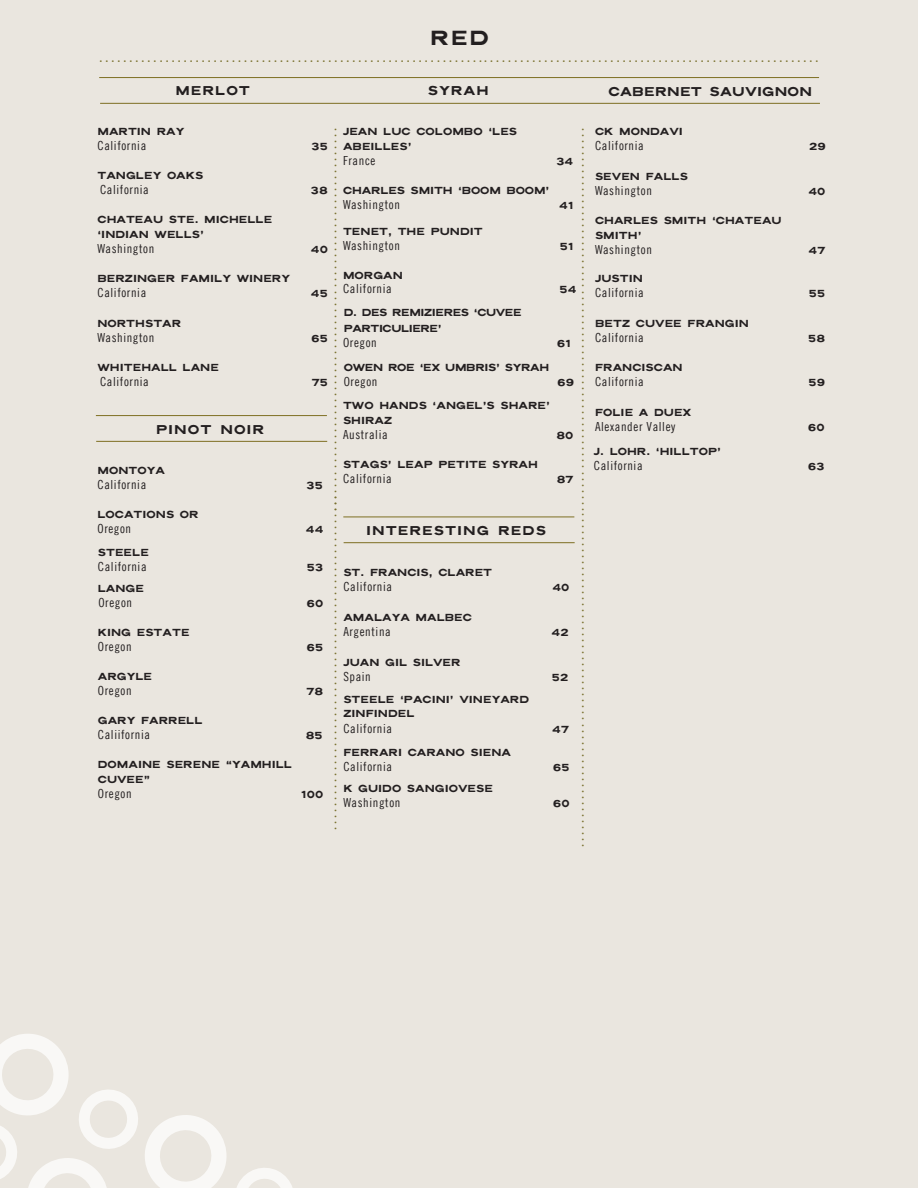
<style>
.page{position:relative;width:918px;height:1188px;background:#eae6df}
.page>*{position:absolute;margin:0;border:0;box-sizing:border-box;transform-origin:0 0}
.t1{font:30px "Lunar Orbiter";color:#231f20}
.t2{font:18.75px "Lunar Orbiter";letter-spacing:.05em;color:#231f20}
.t3{font:18.75px "Lunar Orbiter";letter-spacing:.01em;color:#231f20}
.t4{font:15px/15px "Lunar Orbiter";color:#231f20}
.t5{font:15px "Times";color:#79702d}
.t6{font:15px/16.5px "Lunar Orbiter";letter-spacing:-.03em;color:#231f20}
.t7{font:15px "Lunar Orbiter";letter-spacing:-.025em;color:#231f20}
.t8{font:12.6px "Trade Gothic LT Std Cn 18";letter-spacing:.05em;color:#231f20}
</style>
<div class="page">
<svg style="left:0;top:1034px;width:292px;height:154px"></svg>
<hr style="left:99px;top:77px;width:720px;height:1px;background:#7e6f22">
<hr style="left:100px;top:103px;width:720px;height:1px;background:#7e6f22">
<hr style="left:96px;top:415px;width:231px;height:1px;background:#7e6f22">
<hr style="left:96px;top:441px;width:231px;height:1px;background:#7e6f22">
<hr style="left:343px;top:517px;width:231px;height:1px;background:#7e6f22">
<hr style="left:344px;top:542px;width:231px;height:1px;background:#7e6f22">
<h1 class="t1" style="left:430px;top:22px;width:60px">RED</h1>
<p class="t5" style="left:98px;top:43px;width:722px">. . . .. . . .. ........... .. . . . .. . . .. . . .. . . .. . . . . . . . . . . . . . . . . . . . . . . . . . .. . . . .. .. . .. . . .. . . .. . .. . . ... . .. . . ... . .. . . . . .. . . .. . . .. . ..</p>
<p class="t2" style="left:175px;top:81px;width:76px">MERLOT</p>
<p class="t4" style="left:97px;top:124px;width:88px">MARTIN RAY</p>
<p class="t8" style="left:97px;top:138px;width:50px">California</p>
<p class="t4" style="left:312px;top:139px;width:18px">35</p>
<p class="t4" style="left:97px;top:168px;width:107px">TANGLEY OAKS</p>
<p class="t8" style="left:100px;top:182px;width:50px">California</p>
<p class="t4" style="left:311px;top:183px;width:19px">38</p>
<p class="t4" style="left:97px;top:212px;width:176px">CHATEAU STE. MICHELLE ‘INDIAN WELLS’</p>
<p class="t8" style="left:97px;top:241px;width:58px">Washington</p>
<p class="t4" style="left:311px;top:242px;width:19px">40</p>
<p class="t4" style="left:97px;top:271px;width:194px">BERZINGER FAMILY WINERY</p>
<p class="t8" style="left:97px;top:285px;width:50px">California</p>
<p class="t4" style="left:311px;top:286px;width:19px">45</p>
<p class="t4" style="left:97px;top:316px;width:85px">NORTHSTAR</p>
<p class="t8" style="left:97px;top:330px;width:58px">Washington</p>
<p class="t4" style="left:311px;top:331px;width:18px">65</p>
<p class="t4" style="left:97px;top:359px;width:123px">WHITEHALL LANE</p>
<p class="t8" style="left:100px;top:374px;width:50px">California</p>
<p class="t4" style="left:312px;top:375px;width:18px">75</p>
<p class="t2" style="left:428px;top:81px;width:62px">SYRAH</p>
<p class="t4" style="left:343px;top:124px;width:176px">JEAN LUC COLOMBO ‘LES<br>ABEILLES’</p>
<p class="t8" style="left:343px;top:153px;width:34px">France</p>
<p class="t4" style="left:556px;top:154px;width:19px">34</p>
<p class="t4" style="left:343px;top:183px;width:208px">CHARLES SMITH ‘BOOM BOOM’</p>
<p class="t8" style="left:343px;top:197px;width:58px">Washington</p>
<p class="t4" style="left:559px;top:198px;width:16px">41</p>
<p class="t4" style="left:343px;top:224px;width:141px">TENET, THE PUNDIT</p>
<p class="t8" style="left:343px;top:238px;width:58px">Washington</p>
<p class="t4" style="left:560px;top:239px;width:15px">51</p>
<p class="t4" style="left:343px;top:268px;width:61px">MORGAN</p>
<p class="t8" style="left:343px;top:281px;width:50px">California</p>
<p class="t4" style="left:559px;top:282px;width:19px">54</p>
<p class="t3" style="left:608px;top:82px;width:205px">CABERNET SAUVIGNON</p>
<p class="t4" style="left:595px;top:124px;width:89px">CK MONDAVI</p>
<p class="t8" style="left:595px;top:138px;width:50px">California</p>
<p class="t4" style="left:809px;top:139px;width:18px">29</p>
<p class="t4" style="left:595px;top:169px;width:94px">SEVEN FALLS</p>
<p class="t8" style="left:595px;top:183px;width:58px">Washington</p>
<p class="t4" style="left:808px;top:184px;width:19px">40</p>
<p class="t4" style="left:595px;top:213px;width:188px">CHARLES SMITH ‘CHATEAU<br>SMITH’</p>
<p class="t8" style="left:595px;top:242px;width:58px">Washington</p>
<p class="t4" style="left:809px;top:243px;width:18px">47</p>
<p class="t4" style="left:595px;top:270px;width:49px">JUSTIN</p>
<p class="t8" style="left:595px;top:285px;width:50px">California</p>
<p class="t4" style="left:809px;top:286px;width:18px">55</p>
<p class="t4" style="left:595px;top:316px;width:155px">BETZ CUVEE FRANGIN</p>
<p class="t8" style="left:595px;top:330px;width:50px">California</p>
<p class="t4" style="left:808px;top:331px;width:19px">58</p>
<p class="t5" style="left:354px;top:127px;width:705px;rotate:90deg">... .. ... .. ... .... ..... .. ..... .. . . ... . . .. .. . . .. . . .. . . .. . . .. . . .. .. .. . ... .... ..... ... .. . . ... . .. . . ... . .. . . . . . . . . . . . . . . . . .</p>
<p class="t5" style="left:601px;top:127px;width:722px;rotate:90deg">... .. ... .. ... .... ..... .. ..... .. . . ... . . .. .. . . .. . . .. . . .. . . .. . . .. .... ... . ... .... ..... ... .. . . ... . .. . . ... . .. . . . . . . . . . . . . . . . . .</p>
<p class="t6" style="left:344px;top:304px;width:179px">D. DES REMIZIERES ‘CUVEE<br>PARTICULIERE’</p>
<p class="t8" style="left:343px;top:335px;width:35px">Oregon</p>
<p class="t4" style="left:557px;top:335px;width:16px">61</p>
<p class="t4" style="left:595px;top:359px;width:89px">FRANCISCAN</p>
<p class="t8" style="left:595px;top:374px;width:50px">California</p>
<p class="t4" style="left:808px;top:374px;width:18px">59</p>
<p class="t4" style="left:595px;top:404px;width:98px">FOLIE A DUEX</p>
<p class="t7" style="left:344px;top:360px;width:207px">OWEN ROE ‘EX UMBRIS’ SYRAH</p>
<p class="t8" style="left:344px;top:374px;width:35px">Oregon</p>
<p class="t4" style="left:557px;top:375px;width:19px">69</p>
<p class="t4" style="left:343px;top:398px;width:209px">TWO HANDS ‘ANGEL’S SHARE’<br>SHIRAZ</p>
<p class="t8" style="left:343px;top:427px;width:46px">Australia</p>
<p class="t4" style="left:556px;top:428px;width:19px">80</p>
<p class="t4" style="left:343px;top:457px;width:196px">STAGS’ LEAP PETITE SYRAH</p>
<p class="t8" style="left:343px;top:471px;width:50px">California</p>
<p class="t4" style="left:557px;top:472px;width:18px">87</p>
<p class="t2" style="left:156px;top:420px;width:110px">PINOT NOIR</p>
<p class="t8" style="left:595px;top:419px;width:82px">Alexander Valley</p>
<p class="t4" style="left:808px;top:419px;width:18px">60</p>
<p class="t4" style="left:97px;top:463px;width:69px">MONTOYA</p>
<p class="t8" style="left:97px;top:477px;width:50px">California</p>
<p class="t4" style="left:307px;top:478px;width:18px">35</p>
<p class="t4" style="left:97px;top:507px;width:103px">LOCATIONS OR</p>
<p class="t8" style="left:97px;top:521px;width:35px">Oregon</p>
<p class="t4" style="left:306px;top:521px;width:19px">44</p>
<p class="t4" style="left:98px;top:545px;width:53px">STEELE</p>
<p class="t8" style="left:98px;top:559px;width:50px">California</p>
<p class="t4" style="left:307px;top:560px;width:18px">53</p>
<p class="t4" style="left:98px;top:581px;width:48px">LANGE</p>
<p class="t8" style="left:98px;top:595px;width:35px">Oregon</p>
<p class="t4" style="left:306px;top:596px;width:18px">60</p>
<p class="t4" style="left:98px;top:625px;width:93px">KING ESTATE</p>
<p class="t8" style="left:98px;top:639px;width:35px">Oregon</p>
<p class="t4" style="left:306px;top:640px;width:18px">65</p>
<p class="t4" style="left:98px;top:669px;width:56px">ARGYLE</p>
<p class="t8" style="left:98px;top:683px;width:35px">Oregon</p>
<p class="t4" style="left:306px;top:684px;width:18px">78</p>
<p class="t4" style="left:98px;top:713px;width:106px">GARY FARRELL</p>
<p class="t8" style="left:98px;top:727px;width:54px">Caliifornia</p>
<p class="t4" style="left:306px;top:728px;width:19px">85</p>
<p class="t4" style="left:98px;top:756px;width:196px">DOMAINE SERENE “YAMHILL<br>CUVEE”</p>
<p class="t8" style="left:98px;top:786px;width:35px">Oregon</p>
<p class="t4" style="left:301px;top:787px;width:24px">100</p>
<p class="t4" style="left:594px;top:443px;width:129px">J. LOHR. ‘HILLTOP’</p>
<p class="t8" style="left:594px;top:458px;width:50px">California</p>
<p class="t4" style="left:808px;top:458px;width:18px">63</p>
<p class="t2" style="left:366px;top:521px;width:181px">INTERESTING REDS</p>
<p class="t4" style="left:343px;top:564px;width:150px">ST. FRANCIS, CLARET</p>
<p class="t8" style="left:343px;top:579px;width:50px">California</p>
<p class="t4" style="left:552px;top:579px;width:19px">40</p>
<p class="t4" style="left:343px;top:609px;width:130px">AMALAYA MALBEC</p>
<p class="t8" style="left:343px;top:624px;width:49px">Argentina</p>
<p class="t4" style="left:552px;top:624px;width:19px">42</p>
<p class="t4" style="left:343px;top:654px;width:119px">JUAN GIL SILVER</p>
<p class="t8" style="left:343px;top:669px;width:29px">Spain</p>
<p class="t4" style="left:552px;top:669px;width:18px">52</p>
<p class="t4" style="left:343px;top:693px;width:187px;line-height:13.5px">STEELE ‘PACINI’ VINEYARD<br>ZINFINDEL</p>
<p class="t8" style="left:343px;top:721px;width:50px">California</p>
<p class="t4" style="left:552px;top:722px;width:18px">47</p>
<p class="t4" style="left:343px;top:744px;width:169px">FERRARI CARANO SIENA</p>
<p class="t8" style="left:343px;top:759px;width:50px">California</p>
<p class="t4" style="left:553px;top:759px;width:18px">65</p>
<p class="t4" style="left:343px;top:780px;width:151px">K GUIDO SANGIOVESE</p>
<p class="t8" style="left:343px;top:795px;width:59px">Washington</p>
<p class="t4" style="left:553px;top:795px;width:18px">60</p>
</div>
